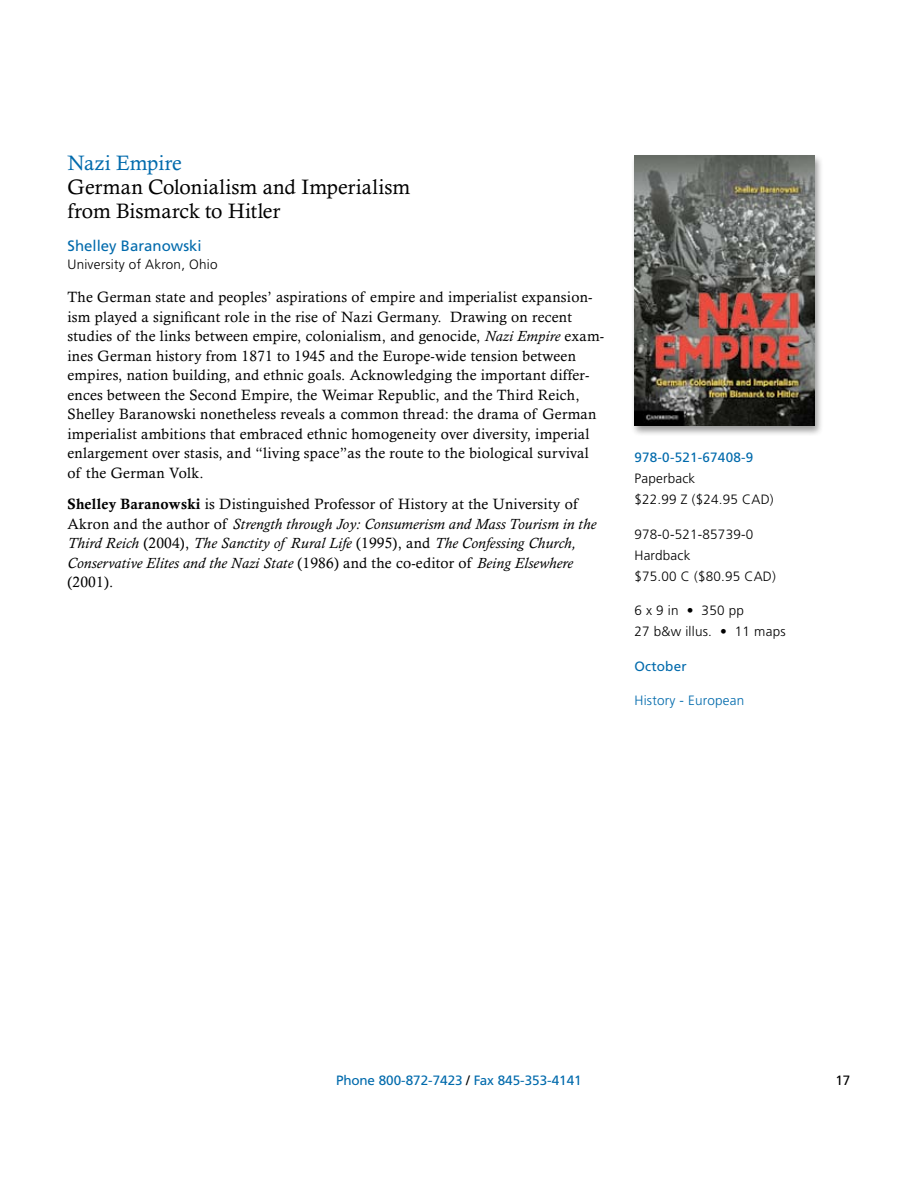
<style>
.page{position:relative;width:918px;height:1188px;background:#fff}
.page>*{position:absolute;margin:0;border:0;box-sizing:border-box;transform-origin:0 0}
.t1{font:21px/24px "Calisto MT Std";letter-spacing:.01em;color:#000}
.t2{font:21px "Calisto MT Std";color:#006aac}
.t3{font:15px/19.5px "Calisto MT Std";letter-spacing:.015em;color:#000}
.t4{font:italic 15px/19.5px "Calisto MT Std";letter-spacing:.015em;color:#000}
.t5{font:15px "Frutiger LT Std";color:#006aac}
.t6{font:300 13.5px/21px "Frutiger LT Std";letter-spacing:.015em;color:#000}
.t7{font:13.5px "Frutiger LT Std";color:#006aac}
.t8{font:300 13.5px "Frutiger LT Std";letter-spacing:.015em;color:#006aac}
.t9{font:13.5px "Frutiger LT Std";color:#000}
.s1{font-style:italic}
.s2{font-weight:700;font-style:normal}
.s3{font-style:normal}
.s4{color:#000}
</style>
<div class="page">
<div style="left:631px;top:153px;width:193px;height:283px;background:#000;opacity:.4"></div>
<img style="left:634px;top:155px;width:180px;height:270px">
<h1 class="t2" style="left:68px;top:151px;width:116px">Nazi Empire</h1>
<h1 class="t1" style="left:68px;top:175px;width:344px">German Colonialism and Imperialism from Bismarck to Hitler</h1>
<p class="t5" style="left:68px;top:237px;width:136px">Shelley Baranowski</p>
<p class="t6" style="left:68px;top:254px;width:152px">University of Akron, Ohio</p>
<p class="t3" style="left:68px;top:287px;width:538px">The German state and peoples’ aspirations of empire and imperialist expansion&shy;ism played a significant role in the rise of Nazi Germany. Drawing on recent studies of the links between empire, colonialism, and genocide, <span class="s1">Nazi Empire</span> exam&shy;ines German history from 1871 to 1945 and the Europe-wide tension between empires, nation building, and ethnic goals. Acknowledging the important differ&shy;ences between the Second Empire, the Weimar Republic, and the Third Reich, Shelley Baranowski nonetheless reveals a common thread: the drama of German imperialist ambitions that embraced ethnic homogeneity over diversity, imperial enlargement over stasis, and “living space”as the route to the biological survival of the German Volk.</p>
<p class="t4" style="left:68px;top:495px;width:530px"><span class="s2">Shelley Baranowski</span> <span class="s3">is Distinguished Professor of History at the University of Akron and the author of</span> Strength through Joy: Consumerism and Mass Tourism in the Third Reich <span class="s3">(2004),</span> The Sanctity of Rural Life <span class="s3">(1995), and</span> The Confessing Church, Conservative Elites and the Nazi State <span class="s3">(1986) and the co-editor of</span> Being Elsewhere <span class="s3">(2001).</span></p>
<p class="t7" style="left:634px;top:450px;width:120px">978-0-521-67408-9</p>
<p class="t6" style="left:634px;top:468px;width:141px">Paperback<br>$22.99 Z ($24.95 CAD)</p>
<p class="t6" style="left:634px;top:524px;width:143px">978-0-521-85739-0<br>Hardback<br>$75.00 C ($80.95 CAD)</p>
<p class="t6" style="left:634px;top:600px;width:153px">6 x 9 in • 350 pp<br>27 b&amp;w illus. • 11 maps</p>
<p class="t7" style="left:634px;top:658px;width:54px">October</p>
<p class="t8" style="left:634px;top:693px;width:111px">History - European</p>
<p class="t7" style="left:336px;top:1072px;width:247px">Phone 800-872-7423 <span class="s4">/</span> Fax 845-353-4141</p>
<p class="t9" style="left:835px;top:1072px;width:17px">17</p>
</div>
